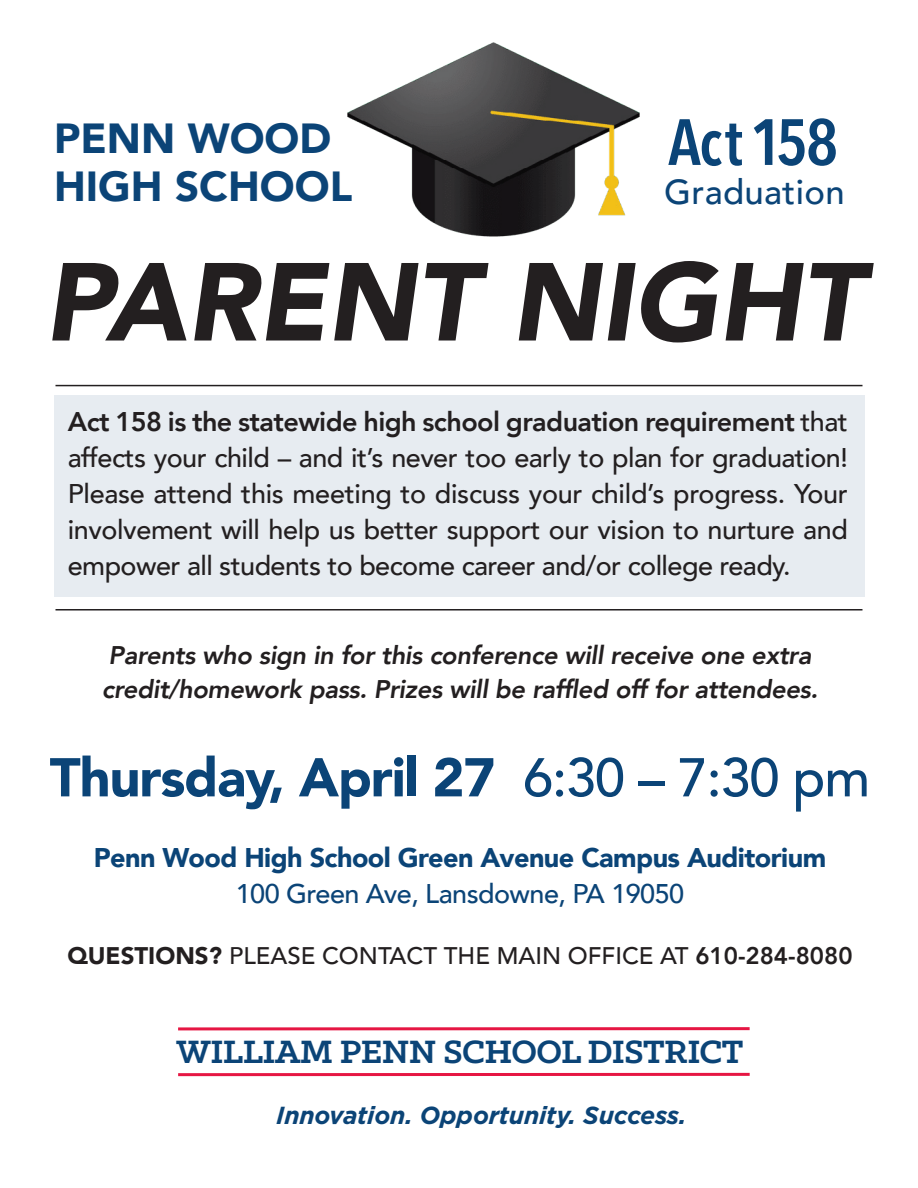
<style>
.page{position:relative;width:918px;height:1188px;background:#fff}
.page>*{position:absolute;margin:0;border:0;box-sizing:border-box;transform-origin:0 0}
.t1{font:italic 900 109.5px "Avenir";color:#231f20}
.t2{font:600 64.65px "Avenir Next Condensed";letter-spacing:-.03em;color:#0b4477}
.t3{font:900 54px "Avenir";letter-spacing:-.02em;color:#0b4477}
.t4{font:900 42px/47.5px "Avenir";color:#0b4477}
.t5{font:700 36.6px "Klinic Slab";letter-spacing:-.015em;color:#0b4477}
.t6{font:500 34.65px "Avenir";letter-spacing:.01em;color:#0b4477}
.t7{font:500 27px/36px "Avenir";letter-spacing:-.02em;color:#231f20;text-align:justify}
.t8{font:900 27px "Avenir";letter-spacing:-.02em;color:#0b4477}
.t9{font:500 27px "Avenir";letter-spacing:-.02em;color:#0b4477}
.t10{font:italic 800 25.5px/34.3px "Avenir";letter-spacing:-.015em;color:#231f20}
.t11{font:italic 700 24.6px "Gotham";letter-spacing:-.01em;color:#0b4477}
.t12{font:500 24px "Avenir";color:#231f20}
.s1{font-weight:800}
.s2{font-weight:500}
.s3{font-weight:900}
</style>
<div class="page">
<div style="left:54px;top:395px;width:810px;height:202px;background:#e7ecf1"></div>
<hr style="left:56px;top:609px;width:806px;height:2px;background:#231f20">
<hr style="left:178px;top:1027px;width:572px;height:3px;background:#e61643">
<hr style="left:178px;top:1073px;width:572px;height:3px;background:#e61643">
<img style="left:347px;top:42px;width:293px;height:195px">
<hr style="left:56px;top:385px;width:806px;height:1px;background:#231f20">
<h3 class="t4" style="left:54px;top:116px;width:300px">PENN WOOD<br>HIGH SCHOOL</h3>
<h2 class="t2" style="left:668px;top:100px;width:171px">Act 158</h2>
<p class="t6" style="left:664px;top:169px;width:182px">Graduation</p>
<h1 class="t1" style="left:44px;top:231px;width:821px">PARENT NIGHT</h1>
<p class="t7" style="left:68px;top:405px;width:782px"><span class="s1">Act 158 is the statewide high school graduation requirement</span> that affects your child – and it’s never too early to plan for graduation!<br>Please attend this meeting to discuss your child’s progress. Your involvement will help us better support our vision to nurture and empower all students to become career and/or college ready.</p>
<p class="t10" style="left:102px;top:639px;width:718px">Parents who sign in for this conference will receive one extra credit/homework pass. Prizes will be raffled off for attendees.</p>
<h3 class="t3" style="left:50px;top:742px;width:822px">Thursday, April 27 <span class="s2">6:30 – 7:30 pm</span></h3>
<p class="t8" style="left:94px;top:840px;width:734px">Penn Wood High School Green Avenue Campus Auditorium</p>
<p class="t9" style="left:236px;top:876px;width:450px">100 Green Ave, Lansdowne, PA 19050</p>
<p class="t12" style="left:67px;top:940px;width:787px"><span class="s3">QUESTIONS?</span> PLEASE CONTACT THE MAIN OFFICE AT <span class="s1">610-284-8080</span></p>
<h3 class="t5" style="left:177px;top:1029px;width:568px">WILLIAM PENN SCHOOL DISTRICT</h3>
<p class="t11" style="left:276px;top:1104px;width:412px">Innovation. Opportunity. Success.</p>
</div>
